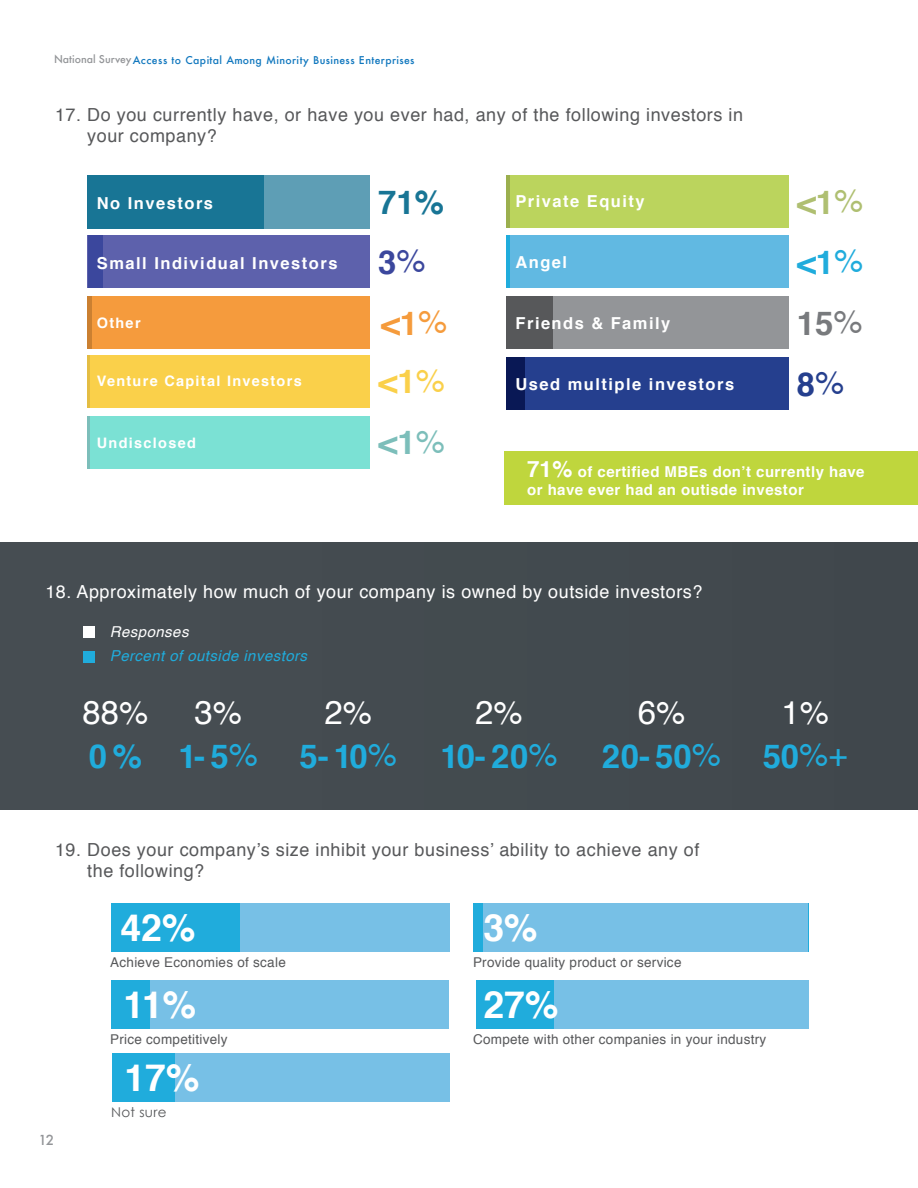
<style>
.page{position:relative;width:918px;height:1188px;background:#fff}
.page>*{position:absolute;margin:0;border:0;box-sizing:border-box;transform-origin:0 0}
.t1{font:700 37.5px "Helvetica";color:#fff}
.t2{font:700 32.85px "Helvetica";color:#20acdc}
.t3{font:32.85px "Helvetica";color:#fff}
.t4{font:700 32.85px "Helvetica";color:#187595}
.t5{font:700 32.85px "Helvetica";color:#f59b3c}
.t6{font:700 32.85px "Helvetica";color:#fad04a}
.t7{font:700 32.85px "Helvetica";color:#afbf71}
.t8{font:700 32.85px "Helvetica";color:#787a7d}
.t9{font:700 32.85px "Helvetica";color:#7cbeba}
.t10{font:700 32.85px "Helvetica";color:#3b479d}
.t11{font:700 32.85px "Helvetica";color:#253f8e}
.t12{font:18px/21px "Helvetica";letter-spacing:.03em;color:#57585a}
.t13{font:18px "Helvetica";letter-spacing:.03em;color:#fff}
.t14{font:700 16.5px "Helvetica";letter-spacing:.09em;color:#fff}
.t15{font:700 15px/18px "Helvetica";letter-spacing:.03em;color:#fff}
.t16{font:italic 15px "Helvetica";letter-spacing:.03em;color:#20acdc}
.t17{font:italic 15px "Helvetica";letter-spacing:.03em;color:#fff}
.t18{font:700 14.4px "Helvetica";letter-spacing:.09em;color:#fff}
.t19{font:13.5px "Helvetica";letter-spacing:.02em;color:#57585a}
.t20{font:13.5px "Century Gothic";letter-spacing:.02em;color:#57585a}
.t21{font:500 13.5px "Futura";color:#939598}
.t22{font:500 10.5px "Futura";letter-spacing:.03em;color:#1077be}
.s1{color:#939598}
.s2{font-weight:400}
.s3{font-size:22.5px}
</style>
<div class="page">
<div style="left:504px;top:451px;width:414px;height:54px;background:#bfd63d"></div>
<div style="left:506px;top:235px;width:283px;height:53px;background:#61b9e2"></div>
<hr style="left:506px;top:235px;width:4px;height:53px;background:#20acdc">
<div style="left:88px;top:175px;width:282px;height:53px;background:#5e9eb5"></div>
<div style="left:88px;top:175px;width:176px;height:53px;background:#187595"></div>
<div style="left:88px;top:235px;width:282px;height:53px;background:#5d61ac"></div>
<div style="left:88px;top:235px;width:15px;height:53px;background:#3b479d"></div>
<div style="left:88px;top:296px;width:282px;height:53px;background:#f59b3d"></div>
<hr style="left:88px;top:296px;width:4px;height:53px;background:#cb8031">
<div style="left:88px;top:355px;width:282px;height:52px;background:#fad04a"></div>
<hr style="left:88px;top:355px;width:2px;height:52px;background:#e4bd43">
<div style="left:506px;top:175px;width:283px;height:52px;background:#bbd45d"></div>
<hr style="left:506px;top:175px;width:4px;height:52px;background:#9baf4e">
<div style="left:506px;top:296px;width:283px;height:53px;background:#939598"></div>
<div style="left:506px;top:296px;width:47px;height:53px;background:#57585a"></div>
<div style="left:506px;top:357px;width:283px;height:53px;background:#253f8e"></div>
<div style="left:88px;top:416px;width:282px;height:52px;background:#7be1d4"></div>
<hr style="left:88px;top:416px;width:2px;height:52px;background:#7cbeba">
<div style="left:506px;top:357px;width:19px;height:53px;background:#091855"></div>
<div style="left:0;top:542px;width:918px;height:268px;background:#434b4f"></div>
<div style="left:83px;top:626px;width:12px;height:12px;background:#fff"></div>
<div style="left:83px;top:651px;width:12px;height:11px;background:#20acdc"></div>
<div style="left:111px;top:903px;width:339px;height:48px;background:#20acdc"></div>
<div style="left:240px;top:903px;width:210px;height:48px;background:#77c0e6"></div>
<div style="left:477px;top:980px;width:331px;height:48px;background:#20acdc"></div>
<div style="left:554px;top:980px;width:254px;height:48px;background:#77c0e6"></div>
<div style="left:473px;top:903px;width:335px;height:48px;background:#20acdc"></div>
<div style="left:483px;top:903px;width:325px;height:48px;background:#77c0e6"></div>
<div style="left:111px;top:981px;width:338px;height:48px;background:#20acdc"></div>
<div style="left:150px;top:981px;width:299px;height:48px;background:#77c0e6"></div>
<div style="left:112px;top:1054px;width:338px;height:48px;background:#20acdc"></div>
<div style="left:175px;top:1054px;width:275px;height:48px;background:#77c0e6"></div>
<p class="t22" style="left:54px;top:53px;width:362px"><span class="s1">National Survey</span>Access to Capital Among Minority Business Enterprises</p>
<p class="t12" style="left:87px;top:105px;width:657px;text-indent:-32px">17. Do you currently have, or have you ever had, any of the following investors in your company?</p>
<p class="t14" style="left:97px;top:189px;width:118px">No Investors</p>
<p class="t4" style="left:378px;top:176px;width:67px">71%</p>
<p class="t14" style="left:515px;top:188px;width:131px">Private Equity</p>
<p class="t7" style="left:797px;top:175px;width:68px">&lt;1<span class="s2">%</span></p>
<p class="t14" style="left:97px;top:249px;width:242px">Small Individual Investors</p>
<p class="t10" style="left:378px;top:236px;width:49px">3<span class="s2">%</span></p>
<p class="t14" style="left:515px;top:249px;width:53px">Angel</p>
<p class="t2" style="left:797px;top:236px;width:68px">&lt;1<span class="s2">%</span></p>
<p class="t18" style="left:97px;top:311px;width:45px">Other</p>
<p class="t5" style="left:381px;top:297px;width:68px">&lt;1<span class="s2">%</span></p>
<p class="t14" style="left:515px;top:310px;width:156px">Friends &amp; Family</p>
<p class="t8" style="left:797px;top:297px;width:67px">15<span class="s2">%</span></p>
<p class="t18" style="left:97px;top:370px;width:206px">Venture Capital Investors</p>
<p class="t6" style="left:378px;top:355px;width:68px">&lt;1<span class="s2">%</span></p>
<p class="t14" style="left:515px;top:371px;width:220px">Used multiple investors</p>
<p class="t11" style="left:797px;top:358px;width:49px">8<span class="s2">%</span></p>
<p class="t18" style="left:97px;top:431px;width:101px">Undisclosed</p>
<p class="t9" style="left:378px;top:416px;width:68px">&lt;1<span class="s2">%</span></p>
<p class="t15" style="left:527px;top:463px;width:339px"><span class="s3">71%</span> of certified MBEs don’t currently have or have ever had an outisde investor</p>
<p class="t13" style="left:45px;top:578px;width:659px">18. Approximately how much of your company is owned by outside investors?</p>
<p class="t17" style="left:110px;top:620px;width:80px">Responses</p>
<p class="t16" style="left:110px;top:644px;width:199px">Percent of outside investors</p>
<p class="t3" style="left:83px;top:687px;width:67px">88%</p>
<p class="t3" style="left:194px;top:687px;width:49px">3%</p>
<p class="t3" style="left:324px;top:687px;width:49px">2%</p>
<p class="t3" style="left:475px;top:687px;width:49px">2%</p>
<p class="t3" style="left:638px;top:687px;width:49px">6%</p>
<p class="t3" style="left:781px;top:687px;width:49px">1%</p>
<p class="t2" style="left:89px;top:730px;width:55px">0 %</p>
<p class="t2" style="left:179px;top:730px;width:81px">1- 5<span class="s2">%</span></p>
<p class="t2" style="left:299px;top:730px;width:99px">5- 10<span class="s2">%</span></p>
<p class="t2" style="left:440px;top:730px;width:119px">10- 20<span class="s2">%</span></p>
<p class="t2" style="left:602px;top:730px;width:121px">20- 50<span class="s2">%</span></p>
<p class="t2" style="left:763px;top:730px;width:86px">50<span class="s2">%+</span></p>
<p class="t12" style="left:87px;top:840px;width:614px;text-indent:-32px">19. Does your company’s size inhibit your business’ ability to achieve any of the following?</p>
<p class="t21" style="left:38px;top:1131px;width:17px">12</p>
<p class="t1" style="left:120px;top:898px;width:76px">42%</p>
<p class="t19" style="left:110px;top:952px;width:177px">Achieve Economies of scale</p>
<p class="t1" style="left:123px;top:975px;width:74px">11%</p>
<p class="t19" style="left:110px;top:1029px;width:119px">Price competitively</p>
<p class="t1" style="left:124px;top:1048px;width:76px">17%</p>
<p class="t20" style="left:111px;top:1104px;width:57px">Not sure</p>
<p class="t1" style="left:483px;top:898px;width:56px">3%</p>
<p class="t19" style="left:473px;top:952px;width:210px">Provide quality product or service</p>
<p class="t1" style="left:483px;top:974px;width:76px">27%</p>
<p class="t19" style="left:473px;top:1029px;width:295px">Compete with other companies in your industry</p>
</div>
